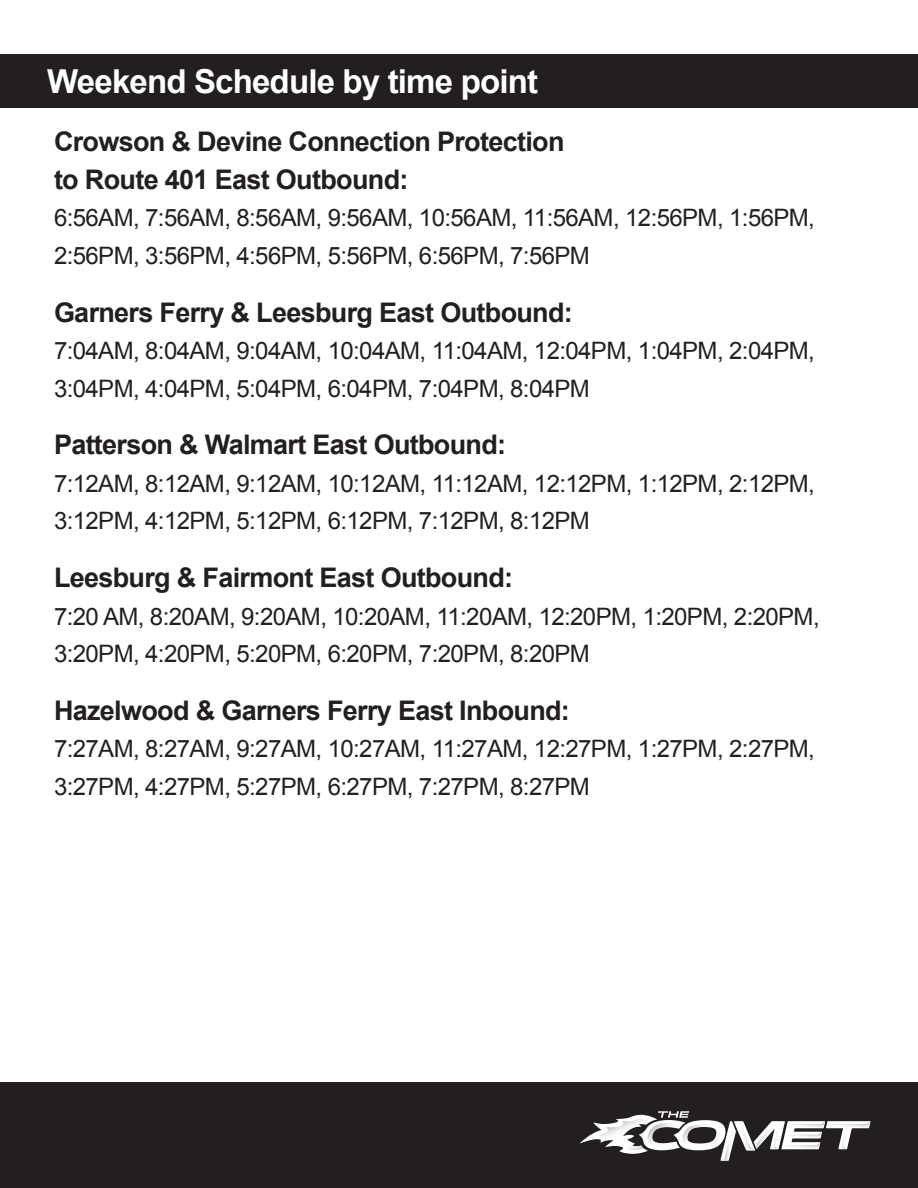
<style>
.page{position:relative;width:918px;height:1188px;background:#fff}
.page>*{position:absolute;margin:0;border:0;box-sizing:border-box;transform-origin:0 0}
.t1{font:700 33px "Arial";letter-spacing:-.025em;color:#fff}
.stops-H3{font:700 27px/37.5px "Arial";letter-spacing:-.025em;color:#231f20}
.times{font:700 27px "Arial";letter-spacing:-.025em;color:#231f20}
.times-2{font:24px/37.5px "Arial";letter-spacing:-.025em;color:#231f20}
</style>
<div class="page">
<div style="left:0;top:1082px;width:918px;height:106px;background:#231f20"></div>
<svg style="left:579px;top:1111px;width:292px;height:50px"></svg>
<div style="left:0;top:54px;width:918px;height:54px;background:#231f20"></div>
<h2 class="t1" style="left:47px;top:59px;width:492px">Weekend Schedule by time point</h2>
<h3 class="stops-H3" style="left:54px;top:124px;width:512px">Crowson &amp; Devine Connection Protection to Route 401 East Outbound:</h3>
<p class="times-2" style="left:54px;top:199px;width:762px">6:56AM, 7:56AM, 8:56AM, 9:56AM, 10:56AM, 11:56AM, 12:56PM, 1:56PM,<br>2:56PM, 3:56PM, 4:56PM, 5:56PM, 6:56PM, 7:56PM</p>
<p class="times" style="left:54px;top:294px;width:520px">Garners Ferry &amp; Leesburg East Outbound:</p>
<p class="times-2" style="left:54px;top:332px;width:762px">7:04AM, 8:04AM, 9:04AM, 10:04AM, 11:04AM, 12:04PM, 1:04PM, 2:04PM,<br>3:04PM, 4:04PM, 5:04PM, 6:04PM, 7:04PM, 8:04PM</p>
<h3 class="stops-H3" style="left:54px;top:427px;width:454px">Patterson &amp; Walmart East Outbound:</h3>
<p class="times-2" style="left:54px;top:465px;width:762px">7:12AM, 8:12AM, 9:12AM, 10:12AM, 11:12AM, 12:12PM, 1:12PM, 2:12PM,<br>3:12PM, 4:12PM, 5:12PM, 6:12PM, 7:12PM, 8:12PM</p>
<h3 class="stops-H3" style="left:54px;top:560px;width:461px">Leesburg &amp; Fairmont East Outbound:</h3>
<p class="times-2" style="left:54px;top:598px;width:767px">7:20 AM, 8:20AM, 9:20AM, 10:20AM, 11:20AM, 12:20PM, 1:20PM, 2:20PM,<br>3:20PM, 4:20PM, 5:20PM, 6:20PM, 7:20PM, 8:20PM</p>
<h3 class="stops-H3" style="left:54px;top:692px;width:517px">Hazelwood &amp; Garners Ferry East Inbound:</h3>
<p class="times-2" style="left:54px;top:730px;width:762px">7:27AM, 8:27AM, 9:27AM, 10:27AM, 11:27AM, 12:27PM, 1:27PM, 2:27PM,<br>3:27PM, 4:27PM, 5:27PM, 6:27PM, 7:27PM, 8:27PM</p>
</div>
